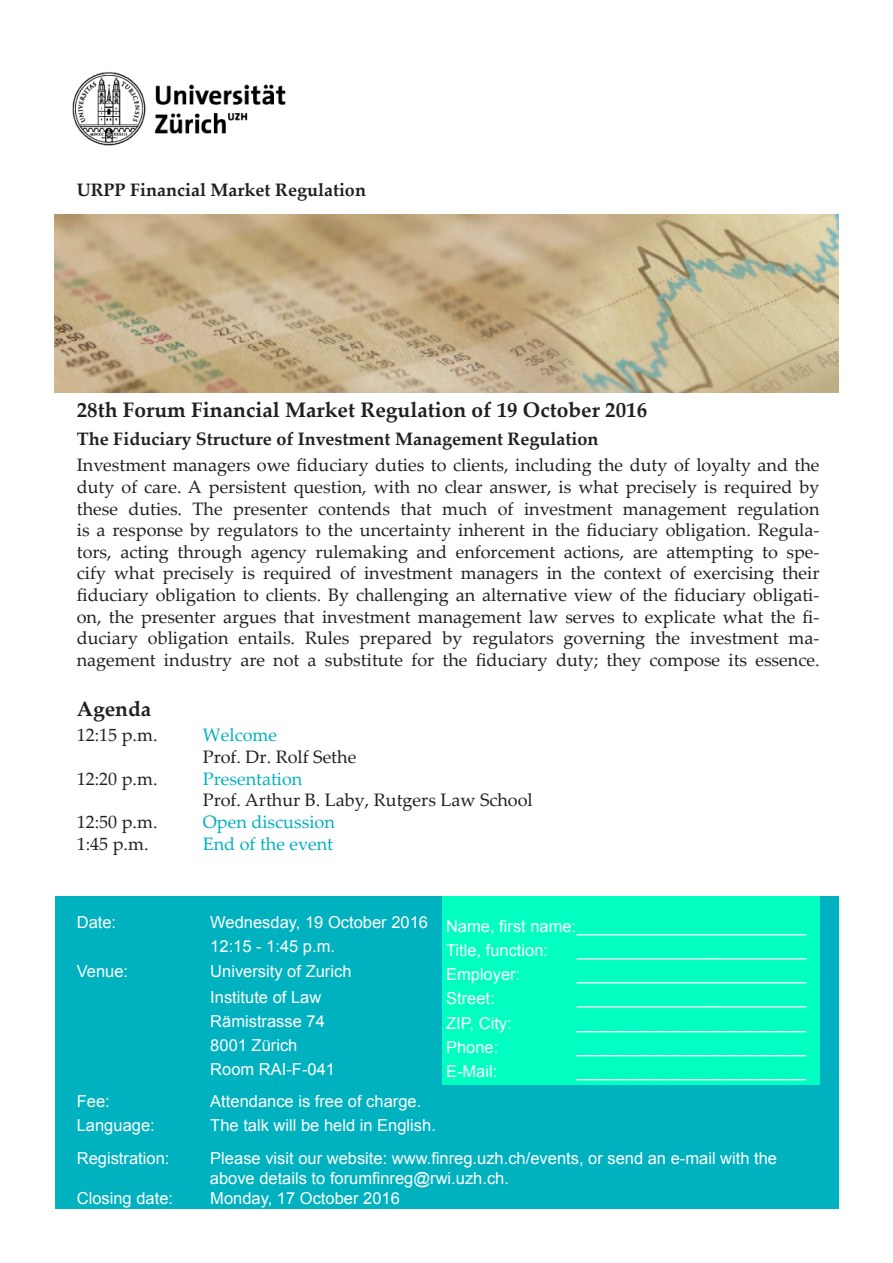
<style>
.page{position:relative;width:893px;height:1263px;background:#fff}
.page>*{position:absolute;margin:0;border:0;box-sizing:border-box;transform-origin:0 0}
.t1{font:700 21px "Palatino Linotype";color:#231f20}
.t2{font:18px/21.6px "Palatino Linotype";color:#231f20}
.t3{font:700 18px "Palatino Linotype";color:#231f20}
.t4{font:18px "Palatino Linotype";color:#00b1c0}
.Absatzformat_1{font:16.5px/19.8px "Arial";color:#fff}
.s1{color:#00b1c0}
</style>
<div class="page">
<img style="left:54px;top:214px;width:785px;height:178px">
<div style="left:56px;top:896px;width:783px;height:313px;background:#00b1c0"></div>
<img style="left:72px;top:72px;width:214px;height:74px">
<div style="left:442px;top:896px;width:377px;height:188px;background:#00ffc0"></div>
<p class="t3" style="left:77px;top:177px;width:291px">URPP Financial Market Regulation</p>
<p class="t1" style="left:77px;top:395px;width:572px">28th Forum Financial Market Regulation of 19 October 2016</p>
<p class="t3" style="left:77px;top:427px;width:523px">The Fiduciary Structure of Investment Management Regulation</p>
<p class="t2" style="left:77px;top:454px;width:744px;text-align:justify">Investment managers owe fiduciary duties to clients, including the duty of loyalty and the duty of care. A persistent question, with no clear answer, is what precisely is required by these duties. The presenter contends that much of investment management regulation is a response by regulators to the uncertainty inherent in the fiduciary obligation. Regula&shy;tors, acting through agency rulemaking and enforcement actions, are attempting to spe&shy;cify what precisely is required of investment managers in the context of exercising their fiduciary obligation to clients. By challenging an alternative view of the fiduciary obligati&shy;on, the presenter argues that investment management law serves to explicate what the fi&shy;duciary obligation entails. Rules prepared by regulators governing the investment ma&shy;nagement industry are not a substitute for the fiduciary duty; they compose its essence.</p>
<p class="t1" style="left:77px;top:693px;width:76px">Agenda</p>
<p class="t2" style="left:77px;top:724px;width:82px">12:15 p.m.</p>
<p class="t2" style="left:203px;top:724px;width:155px"><span class="s1">Welcome<br></span>Prof. Dr. Rolf Sethe</p>
<p class="t2" style="left:77px;top:767px;width:82px">12:20 p.m.</p>
<p class="t2" style="left:203px;top:767px;width:331px"><span class="s1">Presentation<br></span>Prof. Arthur B. Laby, Rutgers Law School</p>
<p class="t2" style="left:77px;top:810px;width:82px">12:50 p.m.</p>
<p class="t4" style="left:203px;top:809px;width:134px">Open discussion</p>
<p class="t2" style="left:77px;top:832px;width:73px">1:45 p.m.</p>
<p class="t4" style="left:203px;top:830px;width:132px">End of the event</p>
<p class="Absatzformat_1" style="left:77px;top:912px;width:41px">Date:</p>
<p class="Absatzformat_1" style="left:210px;top:912px;width:219px">Wednesday, 19 October 2016</p>
<p class="Absatzformat_1" style="left:210px;top:936px;width:126px">12:15 - 1:45 p.m.</p>
<p class="Absatzformat_1" style="left:77px;top:962px;width:53px">Venue:</p>
<p class="Absatzformat_1" style="left:210px;top:962px;width:143px">University of Zurich</p>
<p class="Absatzformat_1" style="left:210px;top:987px;width:112px">Institute of Law</p>
<p class="Absatzformat_1" style="left:210px;top:1011px;width:116px">Rämistrasse 74</p>
<p class="Absatzformat_1" style="left:210px;top:1035px;width:89px">8001 Zürich</p>
<p class="Absatzformat_1" style="left:210px;top:1059px;width:126px">Room RAI-F-041</p>
<p class="Absatzformat_1" style="left:77px;top:1092px;width:35px">Fee:</p>
<p class="Absatzformat_1" style="left:210px;top:1092px;width:212px">Attendance is free of charge.</p>
<p class="Absatzformat_1" style="left:77px;top:1116px;width:79px">Language:</p>
<p class="Absatzformat_1" style="left:210px;top:1116px;width:227px">The talk will be held in English.</p>
<p class="Absatzformat_1" style="left:77px;top:1148px;width:94px">Registration:</p>
<p class="Absatzformat_1" style="left:210px;top:1148px;width:569px">Please visit our website: www.finreg.uzh.ch/events, or send an e-mail with the above details to forumfinreg@rwi.uzh.ch.</p>
<p class="Absatzformat_1" style="left:77px;top:1188px;width:98px">Closing date:</p>
<p class="Absatzformat_1" style="left:210px;top:1188px;width:191px">Monday, 17 October 2016</p>
<p class="Absatzformat_1" style="left:446px;top:917px;width:362px">Name, first name:_________________________</p>
<p class="Absatzformat_1" style="left:446px;top:941px;width:104px">Title, function:</p>
<p class="Absatzformat_1" style="left:577px;top:941px;width:231px">_________________________</p>
<p class="Absatzformat_1" style="left:446px;top:965px;width:76px">Employer:</p>
<p class="Absatzformat_1" style="left:577px;top:965px;width:231px">_________________________</p>
<p class="Absatzformat_1" style="left:446px;top:989px;width:50px">Street:</p>
<p class="Absatzformat_1" style="left:577px;top:989px;width:231px">_________________________</p>
<p class="Absatzformat_1" style="left:446px;top:1013px;width:67px">ZIP, City:</p>
<p class="Absatzformat_1" style="left:577px;top:1013px;width:231px">_________________________</p>
<p class="Absatzformat_1" style="left:446px;top:1037px;width:54px">Phone:</p>
<p class="Absatzformat_1" style="left:577px;top:1037px;width:231px">_________________________</p>
<p class="Absatzformat_1" style="left:446px;top:1061px;width:53px">E-Mail:</p>
<p class="Absatzformat_1" style="left:577px;top:1061px;width:231px">_________________________</p>
</div>
